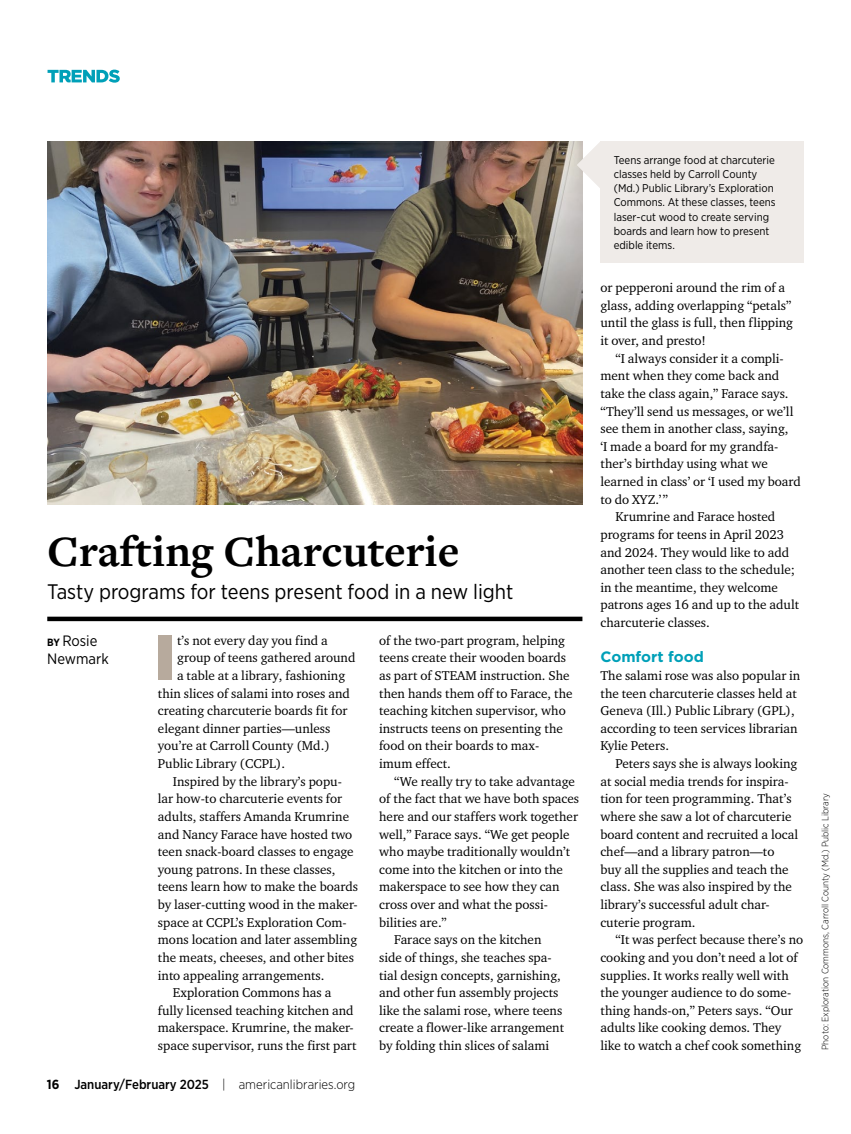
<style>
.page{position:relative;width:851px;height:1134px;background:#fff}
.page>*{position:absolute;margin:0;border:0;box-sizing:border-box;transform-origin:0 0}
.trends-dropcap{font:900 63.45px "Gotham Narrow";color:#b7aa9d}
.head{font:700 45px "Freight Text Pro";color:#000}
.deck{font:21px "Gotham Narrow";color:#000}
.byline{font:15px/18px "Gotham Narrow";color:#000}
.subhead{font:700 15px "Gotham";color:#00a0b8}
.body-no_indent{font:13.2px/17.7px "Charter ITC Std";color:#000}
.trends-dropcap-2{font:13.2px "Charter ITC Std";color:#000}
.t1{font:300 13.2px "Gotham Narrow";color:#000}
.t2{font:11.25px/14.2px "Gotham Narrow";color:#000}
.credit{font:300 9.3px "Gotham Narrow";color:#000}
.s1{font-weight:700;font-size:10.5px}
.s2{font-weight:700}
.s3{font-weight:500}
</style>
<div class="page">
<img style="left:47px;top:141px;width:535px;height:363px">
<svg style="left:576px;top:141px;width:24px;height:48px"></svg>
<div style="left:600px;top:141px;width:203px;height:122px;background:#efebe8"></div>
<hr style="left:47px;top:617px;width:535px;height:4px;background:#000">
<svg style="left:48px;top:70px;width:72px;height:13px"></svg>
<p class="head" style="left:47px;top:521px;width:414px">Crafting Charcuterie</p>
<p class="deck" style="left:47px;top:578px;width:467px">Tasty programs for teens present food in a new light</p>
<p class="byline" style="left:47px;top:632px;width:63px"><span class="s1">BY</span> Rosie<br>Newmark</p>
<p class="trends-dropcap" style="left:156px;top:615px;width:20px">I</p>
<p class="trends-dropcap-2" style="left:177px;top:632px;width:152px">t’s not every day you find a</p>
<p class="trends-dropcap-2" style="left:177px;top:649px;width:180px">group of teens gathered around</p>
<p class="trends-dropcap-2" style="left:177px;top:667px;width:170px">a table at a library, fashioning</p>
<p class="trends-dropcap-2" style="left:158px;top:685px;width:193px">thin slices of salami into roses and</p>
<p class="trends-dropcap-2" style="left:158px;top:702px;width:191px">creating charcuterie boards fit for</p>
<p class="trends-dropcap-2" style="left:158px;top:720px;width:174px">elegant dinner parties—unless</p>
<p class="trends-dropcap-2" style="left:158px;top:738px;width:173px">you’re at Carroll County (Md.)</p>
<p class="trends-dropcap-2" style="left:158px;top:755px;width:129px">Public Library (CCPL).</p>
<p class="body-no_indent" style="left:158px;top:772px;width:202px;text-indent:15px">Inspired by the library’s popu&shy;lar how-to charcuterie events for adults, staffers Amanda Krumrine and Nancy Farace have hosted two teen snack-board classes to engage young patrons. In these classes, teens learn how to make the boards by laser-cutting wood in the maker&shy;space at CCPL’s Exploration Com&shy;mons location and later assembling the meats, cheeses, and other bites into appealing arrangements.</p>
<p class="body-no_indent" style="left:158px;top:984px;width:200px;text-indent:15px">Exploration Commons has a fully licensed teaching kitchen and makerspace. Krumrine, the maker&shy;space supervisor, runs the first part</p>
<p class="t1" style="left:47px;top:1076px;width:310px"><span class="s2">16</span> <span class="s3">January/February 2025</span> | americanlibraries.org</p>
<p class="body-no_indent" style="left:379px;top:631px;width:195px">of the two-part program, helping teens create their wooden boards as part of STEAM instruction. She then hands them off to Farace, the teaching kitchen supervisor, who instructs teens on presenting the food on their boards to max&shy;imum effect.</p>
<p class="body-no_indent" style="left:379px;top:772px;width:201px;text-indent:15px">“We really try to take advantage of the fact that we have both spaces here and our staffers work together well,” Farace says. “We get people who maybe traditionally wouldn’t come into the kitchen or into the makerspace to see how they can cross over and what the possi&shy;bilities are.”</p>
<p class="body-no_indent" style="left:379px;top:931px;width:186px;text-indent:15px">Farace says on the kitchen side of things, she teaches spa&shy;tial design concepts, garnishing, and other fun assembly projects like the salami rose, where teens create a flower-like arrangement by folding thin slices of salami</p>
<p class="t2" style="left:613px;top:152px;width:163px">Teens arrange food at charcuterie classes held by Carroll County (Md.) Public Library’s Exploration<br>Commons. At these classes, teens laser-cut wood to create serving boards and learn how to present edible items.</p>
<p class="body-no_indent" style="left:600px;top:279px;width:194px">or pepperoni around the rim of a glass, adding overlapping “petals” until the glass is full, then flipping it over, and presto!</p>
<p class="body-no_indent" style="left:600px;top:349px;width:202px;text-indent:15px">“I always consider it a compli&shy;ment when they come back and take the class again,” Farace says. “They’ll send us messages, or we’ll see them in another class, saying,<br>‘I made a board for my grandfa&shy;ther’s birthday using what we learned in class’ or ‘I used my board to do XYZ.’”</p>
<p class="body-no_indent" style="left:600px;top:508px;width:200px;text-indent:15px">Krumrine and Farace hosted programs for teens in April 2023 and 2024. They would like to add another teen class to the schedule; in the meantime, they welcome patrons ages 16 and up to the adult charcuterie classes.</p>
<p class="subhead" style="left:600px;top:647px;width:105px">Comfort food</p>
<p class="body-no_indent" style="left:600px;top:666px;width:201px">The salami rose was also popular in the teen charcuterie classes held at<br>Geneva (Ill.) Public Library (GPL), according to teen services librarian<br>Kylie Peters.</p>
<p class="body-no_indent" style="left:600px;top:754px;width:199px;text-indent:15px">Peters says she is always looking at social media trends for inspira&shy;tion for teen programming. That’s where she saw a lot of charcuterie board content and recruited a local chef—and a library patron—to buy all the supplies and teach the class. She was also inspired by the library’s successful adult char&shy;cuterie program.</p>
<p class="body-no_indent" style="left:600px;top:931px;width:204px;text-indent:15px">“It was perfect because there’s no cooking and you don’t need a lot of supplies. It works really well with the younger audience to do some&shy;thing hands-on,” Peters says. “Our adults like cooking demos. They like to watch a chef cook something</p>
<p class="credit" style="left:819px;top:1050px;width:258px;rotate:-90deg">Photo: Exploration Commons, Carroll County (Md.) Public Library</p>
</div>
